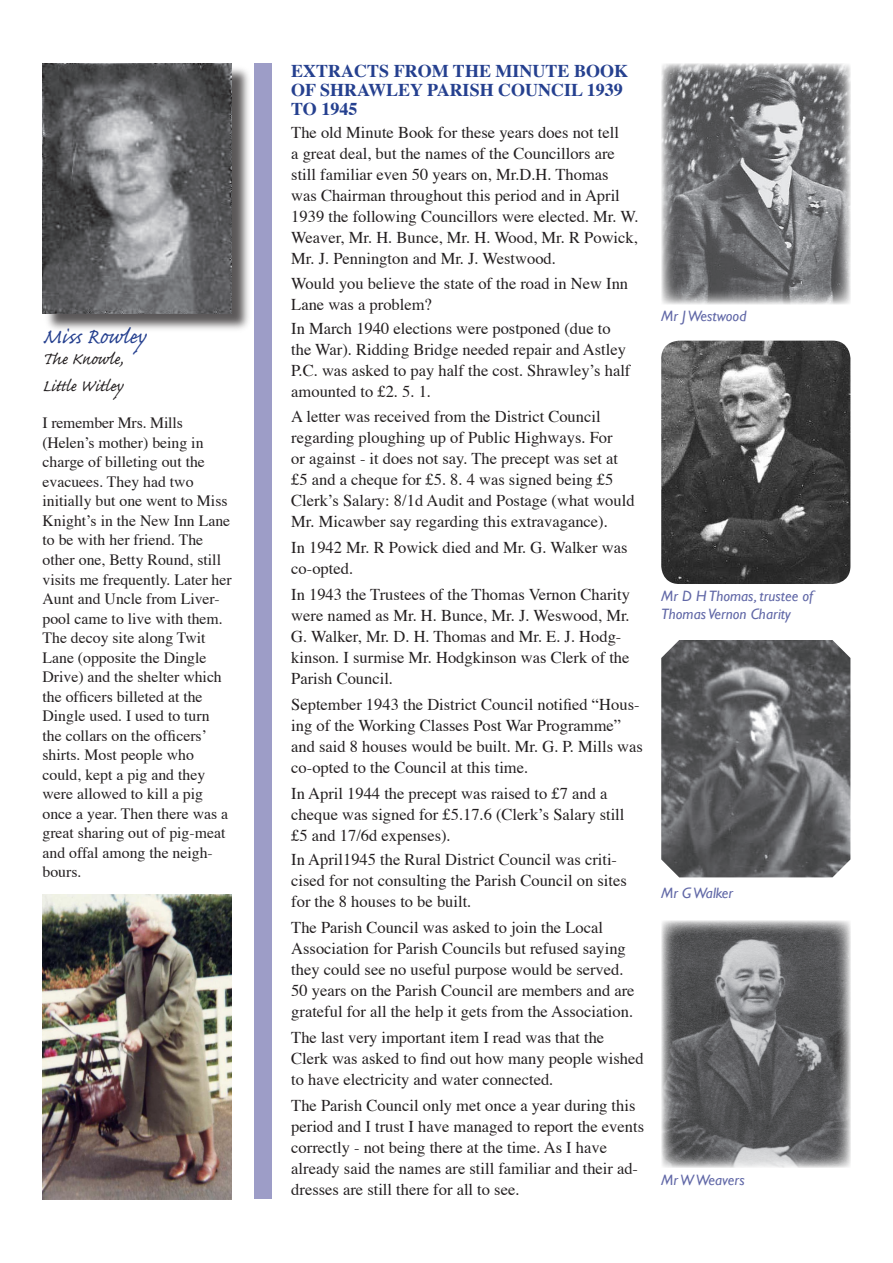
<style>
.page{position:relative;width:893px;height:1263px;background:#fff}
.page>*{position:absolute;margin:0;border:0;box-sizing:border-box;transform-origin:0 0}
.t1{font:27px "Caflisch Script Pro";color:#25408f}
.t2{font:21px/27px "Caflisch Script Pro";color:#231f20}
.t3{font:700 18px/18.8px "Times";color:#25408f}
.t4{font:16.5px/21px "Times";color:#231f20}
.t5{font:15.75px/19.5px "Times";color:#231f20}
.t6{font:italic 15px/18px "Gill Sans";color:#6168a7}
</style>
<div class="page">
<img style="left:661px;top:64px;width:189px;height:241px">
<img style="left:661px;top:341px;width:189px;height:243px">
<img style="left:661px;top:920px;width:189px;height:247px">
<img style="left:43px;top:894px;width:189px;height:305px">
<div style="left:43px;top:65px;width:209px;height:269px;background:#231f20;opacity:.75"></div>
<img style="left:43px;top:64px;width:189px;height:249px">
<div style="left:254px;top:64px;width:17px;height:1135px;background:#9d9dc7"></div>
<img style="left:661px;top:640px;width:189px;height:237px">
<h1 class="t1" style="left:43px;top:322px;width:106px">Miss Rowley</h1>
<p class="t2" style="left:43px;top:348px;width:83px">The Knowle,<br>Little Witley</p>
<p class="t5" style="left:43px;top:412px;width:191px">I remember Mrs. Mills (Helen’s mother) being in charge of billeting out the evacuees. They had two initially but one went to Miss<br>Knight’s in the New Inn Lane to be with her friend. The other one, Betty Round, still visits me frequently. Later her<br>Aunt and Uncle from Liver&shy;pool came to live with them.<br>The decoy site along Twit<br>Lane (opposite the Dingle<br>Drive) and the shelter which the officers billeted at the<br>Dingle used. I used to turn the collars on the officers’ shirts. Most people who could, kept a pig and they were allowed to kill a pig once a year. Then there was a great sharing out of pig-meat and offal among the neigh&shy;bours.</p>
<p class="t3" style="left:291px;top:60px;width:338px">EXTRACTS FROM THE MINUTE BOOK<br>OF SHRAWLEY PARISH COUNCIL 1939<br>TO 1945</p>
<p class="t4" style="left:291px;top:120px;width:349px">The old Minute Book for these years does not tell<br>a great deal, but the names of the Councillors are still familiar even 50 years on, Mr.D.H. Thomas<br>was Chairman throughout this period and in April 1939 the following Councillors were elected. Mr. W.<br>Weaver, Mr. H. Bunce, Mr. H. Wood, Mr. R Powick, Mr. J. Pennington and Mr. J. Westwood.</p>
<p class="t4" style="left:291px;top:271px;width:338px">Would you believe the state of the road in New Inn<br>Lane was a problem?</p>
<p class="t4" style="left:291px;top:317px;width:341px">In March 1940 elections were postponed (due to the War). Ridding Bridge needed repair and Astley P.C. was asked to pay half the cost. Shrawley’s half amounted to £2. 5. 1.</p>
<p class="t4" style="left:291px;top:404px;width:345px">A letter was received from the District Council regarding ploughing up of Public Highways. For<br>or against - it does not say. The precept was set at £5 and a cheque for £5. 8. 4 was signed being £5<br>Clerk’s Salary: 8/1d Audit and Postage (what would Mr. Micawber say regarding this extravagance).</p>
<p class="t4" style="left:291px;top:535px;width:338px">In 1942 Mr. R Powick died and Mr. G. Walker was co-opted.</p>
<p class="t4" style="left:291px;top:583px;width:340px">In 1943 the Trustees of the Thomas Vernon Charity were named as Mr. H. Bunce, Mr. J. Weswood, Mr.<br>G. Walker, Mr. D. H. Thomas and Mr. E. J. Hodg&shy;kinson. I surmise Mr. Hodgkinson was Clerk of the Parish Council.</p>
<p class="t4" style="left:291px;top:693px;width:353px">September 1943 the District Council notified “Hous&shy;ing of the Working Classes Post War Programme” and said 8 houses would be built. Mr. G. P. Mills was co-opted to the Council at this time.</p>
<p class="t4" style="left:291px;top:782px;width:335px">In April 1944 the precept was raised to £7 and a cheque was signed for £5.17.6 (Clerk’s Salary still £5 and 17/6d expenses).</p>
<p class="t4" style="left:291px;top:847px;width:337px">In April1945 the Rural District Council was criti&shy;cised for not consulting the Parish Council on sites for the 8 houses to be built.</p>
<p class="t4" style="left:291px;top:915px;width:345px">The Parish Council was asked to join the Local Association for Parish Councils but refused saying they could see no useful purpose would be served.<br>50 years on the Parish Council are members and are grateful for all the help it gets from the Association.</p>
<p class="t4" style="left:291px;top:1025px;width:354px">The last very important item I read was that the<br>Clerk was asked to find out how many people wished to have electricity and water connected.</p>
<p class="t4" style="left:291px;top:1093px;width:354px">The Parish Council only met once a year during this period and I trust I have managed to report the events correctly - not being there at the time. As I have already said the names are still familiar and their ad&shy;dresses are still there for all to see.</p>
<p class="t6" style="left:661px;top:307px;width:87px">Mr J Westwood</p>
<p class="t6" style="left:661px;top:587px;width:153px">Mr D H Thomas, trustee of<br>Thomas Vernon Charity</p>
<p class="t6" style="left:661px;top:883px;width:73px">Mr G Walker</p>
<p class="t6" style="left:661px;top:1171px;width:85px">Mr W Weavers</p>
</div>
